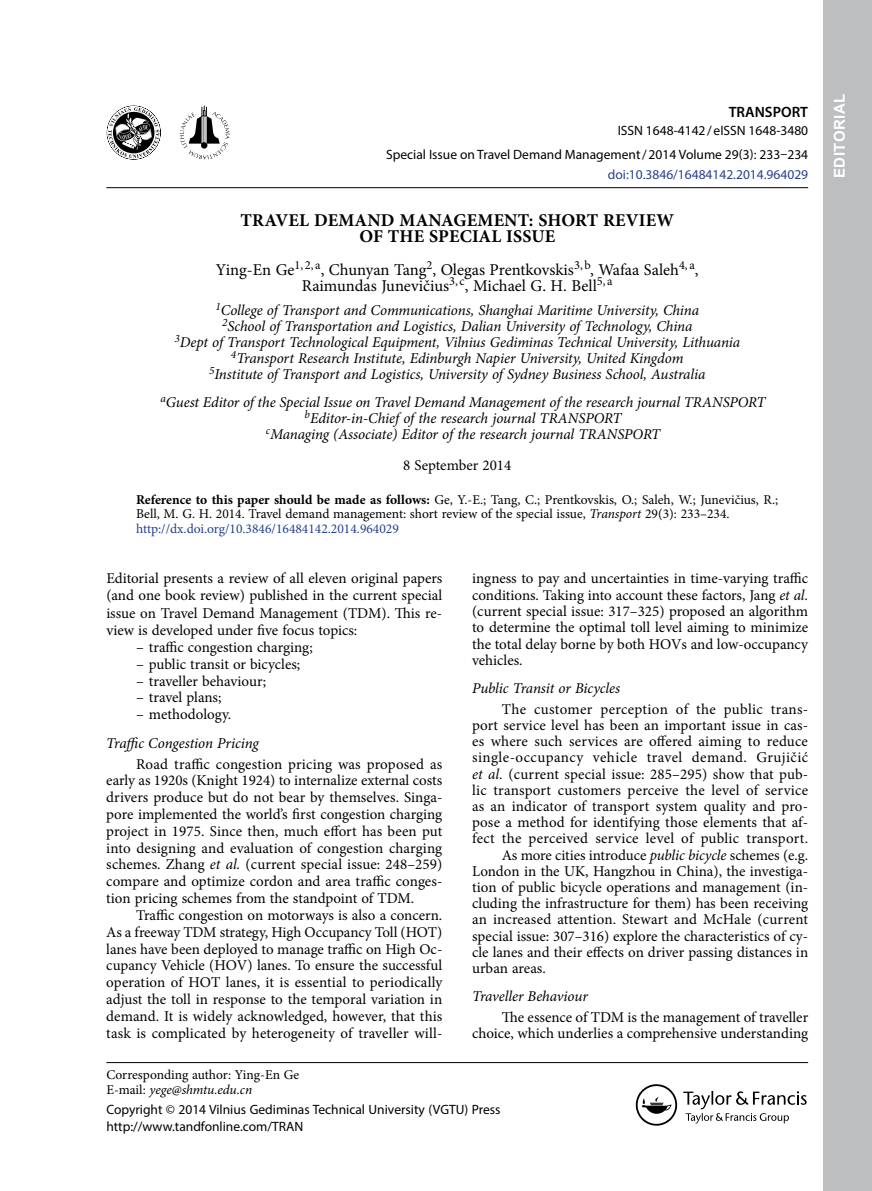
<style>
.page{position:relative;width:872px;height:1191px;background:#fff}
.page>*{position:absolute;margin:0;border:0;box-sizing:border-box;transform-origin:0 0}
.t1{font:700 18px/15.9px "Min Symb";letter-spacing:.01em;color:#000;text-align:center}
.t2{font:16.5px/15.9px "Min Symb";letter-spacing:-.005em;color:#000;text-align:center}
.t3{font:15px/16.8px "Min Symb";color:#000;text-align:justify}
.t4{font:italic 15px/15.9px "Min Symb";letter-spacing:-.01em;color:#000;text-align:center}
.t5{font:italic 15px "Minion Pro";letter-spacing:-.01em;color:#000}
.t6{font:15px "Min Symb";letter-spacing:.03em;color:#000}
.t7{font:15px "Min Symb";letter-spacing:.02em;color:#000}
.t8{font:600 15px "Myriad Pro";color:#000}
.t9{font:700 15px "Arial";letter-spacing:.035em;color:#fff}
.t10{font:13.5px/14.5px "Min Symb";color:#000}
.t11{font:13.5px/23.9px "Myriad Pro";color:#000;text-align:right}
.t12{font:13.5px "Myriad Pro";color:#25408f}
.s1{font-weight:700}
.s2{font-style:italic}
.s3{color:#25408f}
.s4{font-family:"Minion Pro"}
</style>
<div class="page">
<hr style="left:106px;top:187px;width:702px;height:1px;background:#000">
<hr style="left:106px;top:1062px;width:702px;height:1px;background:#000">
<svg style="left:636px;top:1084px;width:41px;height:41px"></svg>
<svg style="left:683px;top:1091px;width:123px;height:32px"></svg>
<svg style="left:107px;top:106px;width:54px;height:54px"></svg>
<svg style="left:180px;top:106px;width:50px;height:53px"></svg>
<div style="left:823px;top:0;width:49px;height:1191px;background:#bcbec0"></div>
<p class="t8" style="left:728px;top:102px;width:81px">TRANSPORT</p>
<p class="t11" style="left:386px;top:119px;width:423px">ISSN 1648-4142/eISSN 1648-3480<br>Special Issue on Travel Demand Management /2014 Volume 29(3): 233–234</p>
<p class="t12" style="left:608px;top:166px;width:202px">doi:10.3846/16484142.2014.964029</p>
<p class="t1" style="left:240px;top:212px;width:435px">TRAVEL DEMAND MANAGEMENT: SHORT REVIEW<br>OF THE SPECIAL ISSUE</p>
<p class="t2" style="left:216px;top:261px;width:484px">Ying-En Ge<sup>1,</sup> <sup>2,</sup> <sup>a</sup>, Chunyan Tang<sup>2</sup>, Olegas Prentkovskis<sup>3,b</sup>, Wafaa Saleh<sup>4,</sup> <sup>a</sup>,<br>Raimundas Junevičius<sup>3,</sup> <sup>c</sup>, Michael G. H. Bell<sup>5,</sup> <sup>a</sup></p>
<p class="t4" style="left:174px;top:302px;width:567px"><sup>1</sup>College of Transport and Communications, Shanghai Maritime University, China<br><sup>2</sup>School of Transportation and Logistics, Dalian University of Technology, China<br><sup>3</sup>Dept of Transport Technological Equipment, Vilnius Gediminas Technical University, Lithuania <sup>4</sup>Transport Research Institute, Edinburgh Napier University, United Kingdom<br><sup>5</sup>Institute of Transport and Logistics, University of Sydney Business School, Australia</p>
<p class="t4" style="left:160px;top:394px;width:607px"><sup>a</sup>Guest Editor of the Special Issue on Travel Demand Management of the research journal TRANSPORT <sup>b</sup>Editor-in-Chief of the research journal TRANSPORT<br><sup>c</sup>Managing (Associate) Editor of the research journal TRANSPORT</p>
<p class="t3" style="left:403px;top:457px;width:110px">8 September 2014</p>
<p class="t10" style="left:136px;top:492px;width:644px"><span class="s1">Reference to this paper should be made as follows:</span> Ge, Y.-E.; Tang, C.; Prentkovskis, O.; Saleh, W.; Junevičius, R.;<br>Bell, M. G. H. 2014. Travel demand management: short review of the special issue, <span class="s2">Transport</span> 29(3): 233–234. <span class="s3">http://dx.doi.org/10.3846/16484142.2014.964029</span></p>
<p class="t3" style="left:106px;top:570px;width:337px">Editorial presents a review of all eleven original papers (and one book review) published in the current special issue on Travel Demand Management (TDM). This re&shy;view is developed under five focus topics:</p>
<p class="t3" style="left:136px;top:638px;width:178px"><span class="s4">–</span> traffic congestion charging;</p>
<p class="t3" style="left:136px;top:656px;width:166px"><span class="s4">–</span> public transit or bicycles;</p>
<p class="t3" style="left:136px;top:672px;width:132px"><span class="s4">–</span> traveller behaviour;</p>
<p class="t3" style="left:136px;top:689px;width:87px"><span class="s4">–</span> travel plans;</p>
<p class="t3" style="left:136px;top:706px;width:97px"><span class="s4">–</span> methodology.</p>
<p class="t5" style="left:106px;top:732px;width:154px">Traffic Congestion Pricing</p>
<p class="t3" style="left:106px;top:755px;width:338px;text-indent:30px">Road traffic congestion pricing was proposed as early as 1920s (Knight 1924) to internalize external costs drivers produce but do not bear by themselves. Singa&shy;pore implemented the world’s first congestion charging project in 1975. Since then, much effort has been put into designing and evaluation of congestion charging schemes. Zhang <span class="s2">et al.</span> (current special issue: 248–259) compare and optimize cordon and area traffic conges&shy;tion pricing schemes from the standpoint of TDM.</p>
<p class="t3" style="left:106px;top:906px;width:337px;text-indent:30px">Traffic congestion on motorways is also a concern.<br>As a freeway TDM strategy, High Occupancy Toll (HOT) lanes have been deployed to manage traffic on High Oc&shy;cupancy Vehicle (HOV) lanes. To ensure the successful operation of HOT lanes, it is essential to periodically adjust the toll in response to the temporal variation in demand. It is widely acknowledged, however, that this task is complicated by heterogeneity of traveller will-</p>
<p class="t3" style="left:472px;top:570px;width:337px;line-height:16.4px">ingness to pay and uncertainties in time-varying traffic conditions. Taking into account these factors, Jang <span class="s2">et al. </span>(current special issue: 317–325) proposed an algorithm to determine the optimal toll level aiming to minimize the total delay borne by both HOVs and low-occupancy vehicles.</p>
<p class="t5" style="left:472px;top:678px;width:149px">Public Transit or Bicycles</p>
<p class="t7" style="left:502px;top:699px;width:308px">The customer perception of the public trans-</p>
<p class="t3" style="left:472px;top:717px;width:337px">port service level has been an important issue in cas-</p>
<p class="t3" style="left:472px;top:733px;width:337px">es where such services are offered aiming to reduce</p>
<p class="t6" style="left:472px;top:747px;width:337px">single-occupancy vehicle travel demand. Grujičić</p>
<p class="t3" style="left:472px;top:765px;width:337px"><span class="s2">et al.</span> (current special issue: 285–295) show that pub-</p>
<p class="t3" style="left:472px;top:781px;width:337px">lic transport customers perceive the level of service</p>
<p class="t3" style="left:472px;top:798px;width:337px">as an indicator of transport system quality and pro-</p>
<p class="t3" style="left:472px;top:814px;width:337px">pose a method for identifying those elements that af-</p>
<p class="t3" style="left:472px;top:830px;width:337px">fect the perceived service level of public transport.</p>
<p class="t3" style="left:502px;top:846px;width:308px">As more cities introduce <span class="s2">public bicycle</span> schemes (e.g.</p>
<p class="t3" style="left:472px;top:862px;width:337px">London in the UK, Hangzhou in China), the investiga-</p>
<p class="t3" style="left:472px;top:879px;width:338px">tion of public bicycle operations and management (in-</p>
<p class="t3" style="left:472px;top:895px;width:337px">cluding the infrastructure for them) has been receiving</p>
<p class="t3" style="left:472px;top:911px;width:337px">an increased attention. Stewart and McHale (current</p>
<p class="t3" style="left:472px;top:927px;width:337px">special issue: 307–316) explore the characteristics of cy-</p>
<p class="t3" style="left:472px;top:943px;width:337px">cle lanes and their effects on driver passing distances in</p>
<p class="t3" style="left:472px;top:960px;width:75px">urban areas.</p>
<p class="t5" style="left:472px;top:986px;width:117px">Traveller Behaviour</p>
<p class="t3" style="left:472px;top:1008px;width:337px;text-align:right">The essence of TDM is the management of traveller choice, which underlies a comprehensive understanding</p>
<p class="t10" style="left:106px;top:1067px;width:194px;line-height:15px">Corresponding author: Ying-En Ge<br>E-mail: <span class="s2">yege@shmtu.edu.cn</span></p>
<p class="t11" style="left:106px;top:1101px;width:396px;line-height:16.2px;text-align:left">Copyright © 2014 Vilnius Gediminas Technical University (VGTU) Press http://www.tandfonline.com/TRAN</p>
<p class="t9" style="left:829px;top:178px;width:86px;rotate:-90deg">EDITORIAL</p>
</div>
